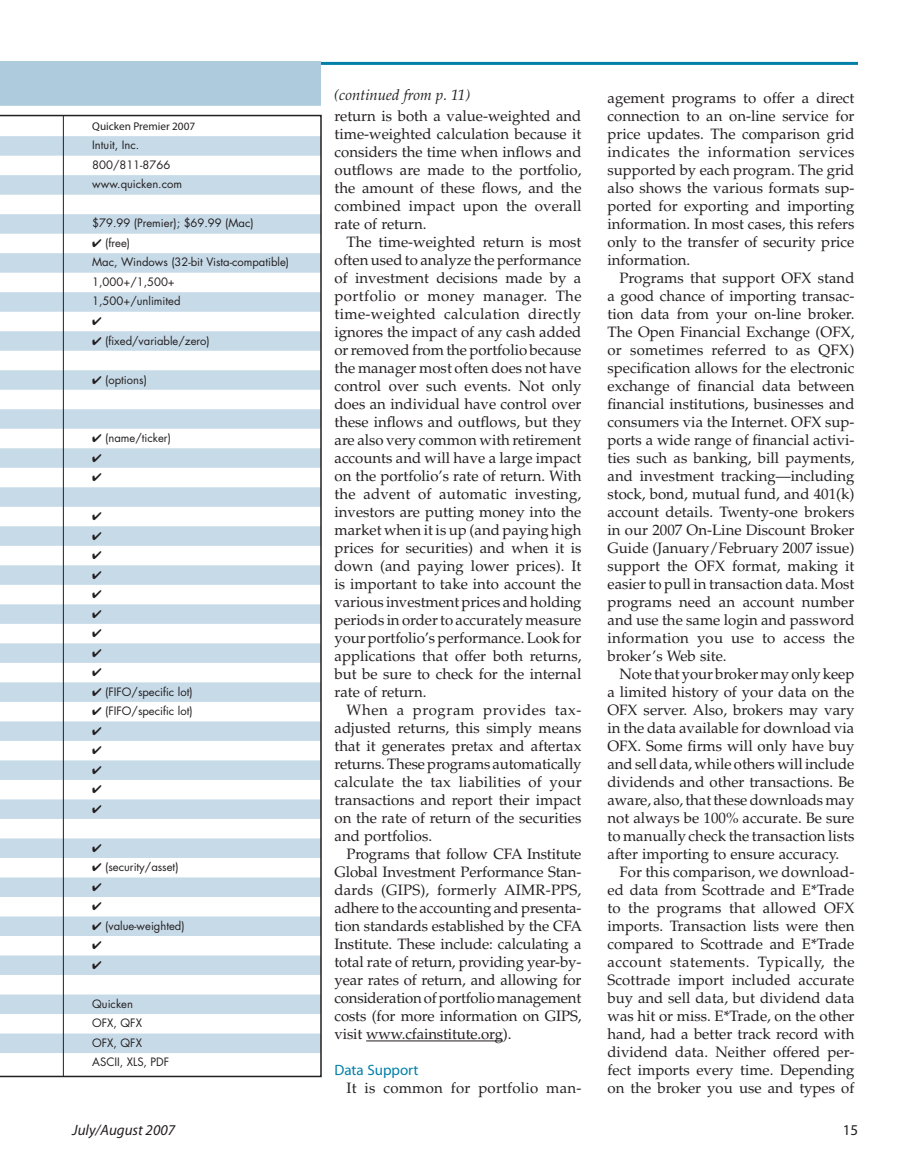
<style>
.page{position:relative;width:918px;height:1175px;background:#fff}
.page>*{position:absolute;margin:0;border:0;box-sizing:border-box;transform-origin:0 0}
.t1{font:15px/18px "Palatino";color:#231f20;text-align:justify}
.t2{font:italic 15px "Palatino";color:#231f20}
.t3{font:italic 15px "Myriad";color:#231f20}
.Heading_1{font:15px "Myriad Pro";color:#0080a7}
.t4{font:15px "Myriad";color:#231f20}
.t5{font:11.25px/19.5px "Futura";color:#231f20}
.t6{font:11.25px "Myriad Pro";color:#231f20}
.t7{font:11.25px/19.5px "Zapf Dingbats";color:#231f20;text-align:justify}
</style>
<div class="page">
<svg style="left:0;top:115px;width:322px;height:962px"></svg>
<hr style="left:63px;top:62px;width:795px;height:3px;background:#0080a7">
<div style="left:0;top:61px;width:321px;height:45px;background:#aecbdd"></div>
<hr style="left:63px;top:115px;width:1px;height:961px;background:#231f20">
<hr style="left:366px;top:1040px;width:137px;height:1px;background:#231f20">
<svg style="left:93px;top:317px;width:8px;height:8px"></svg>
<svg style="left:93px;top:453px;width:8px;height:28px"></svg>
<svg style="left:93px;top:843px;width:8px;height:9px"></svg>
<svg style="left:93px;top:882px;width:8px;height:28px"></svg>
<svg style="left:93px;top:941px;width:8px;height:28px"></svg>
<p class="t6" style="left:92px;top:120px;width:104px">Quicken Premier 2007</p>
<p class="t5" style="left:92px;top:136px;width:91px">Intuit, Inc.<br>800/811-8766 www.quicken.com</p>
<p class="t5" style="left:92px;top:214px;width:163px">$79.99 (Premier); $69.99 (Mac)</p>
<p class="t5" style="left:92px;top:233px;width:198px">✔ (free)<br>Mac, Windows (32-bit Vista-compatible)<br>1,000+/1,500+<br>1,500+/unlimited</p>
<p class="t5" style="left:92px;top:331px;width:119px">✔ (fixed/variable/zero)</p>
<p class="t5" style="left:92px;top:370px;width:56px">✔ (options)</p>
<p class="t5" style="left:92px;top:428px;width:80px">✔ (name/ticker)</p>
<p class="t7" style="left:92px;top:506px;width:11px">✔ ✔ ✔ ✔ ✔ ✔ ✔ ✔ ✔</p>
<p class="t5" style="left:92px;top:682px;width:102px">✔ (FIFO/specific lot)</p>
<p class="t5" style="left:92px;top:701px;width:102px">✔ (FIFO/specific lot)</p>
<p class="t7" style="left:92px;top:721px;width:11px">✔ ✔ ✔ ✔ ✔</p>
<p class="t5" style="left:92px;top:857px;width:88px">✔ (security/asset)</p>
<p class="t5" style="left:92px;top:916px;width:94px">✔ (value-weighted)</p>
<p class="t5" style="left:92px;top:994px;width:78px">Quicken<br>OFX, QFX<br>OFX, QFX<br>ASCII, XLS, PDF</p>
<p class="t2" style="left:334px;top:86px;width:138px">(continued from p. 11)</p>
<p class="t1" style="left:334px;top:107px;width:249px">return is both a value-weighted and time-weighted calculation because it considers the time when inflows and outflows are made to the portfolio, the amount of these flows, and the combined impact upon the overall rate of return.</p>
<p class="t1" style="left:334px;top:233px;width:249px;text-indent:12px">The time-weighted return is most often used to analyze the performance of investment decisions made by a portfolio or money manager. The time-weighted calculation directly ignores the impact of any cash added or removed from the portfolio because the manager most often does not have control over such events. Not only does an individual have control over these inflows and outflows, but they are also very common with retirement accounts and will have a large impact on the portfolio’s rate of return. With the advent of automatic investing, investors are putting money into the market when it is up (and paying high prices for securities) and when it is down (and paying lower prices). It is important to take into account the various investment prices and holding periods in order to accurately measure your portfolio’s performance. Look for applications that offer both returns, but be sure to check for the internal rate of return.</p>
<p class="t1" style="left:334px;top:701px;width:249px;text-indent:12px">When a program provides tax&shy;adjusted returns, this simply means that it generates pretax and aftertax returns. These programs automatically calculate the tax liabilities of your transactions and report their impact on the rate of return of the securities and portfolios.</p>
<p class="t1" style="left:334px;top:845px;width:249px;text-indent:12px">Programs that follow CFA Institute Global Investment Performance Stan&shy;dards (GIPS), formerly AIMR-PPS, adhere to the accounting and presenta&shy;tion standards established by the CFA Institute. These include: calculating a total rate of return, providing year-by&shy;year rates of return, and allowing for consideration of portfolio management costs (for more information on GIPS, visit www.cfainstitute.org).</p>
<p class="Heading_1" style="left:334px;top:1062px;width:86px">Data Support</p>
<p class="t1" style="left:346px;top:1079px;width:237px">It is common for portfolio man-</p>
<p class="t1" style="left:608px;top:89px;width:249px">agement programs to offer a direct connection to an on-line service for price updates. The comparison grid indicates the information services supported by each program. The grid also shows the various formats sup&shy;ported for exporting and importing information. In most cases, this refers only to the transfer of security price information.</p>
<p class="t1" style="left:608px;top:269px;width:249px;text-indent:12px">Programs that support OFX stand a good chance of importing transac&shy;tion data from your on-line broker.<br>The Open Financial Exchange (OFX, or sometimes referred to as QFX) specification allows for the electronic exchange of financial data between financial institutions, businesses and consumers via the Internet. OFX sup&shy;ports a wide range of financial activi&shy;ties such as banking, bill payments, and investment tracking—including stock, bond, mutual fund, and 401(k) account details. Twenty-one brokers in our 2007 On-Line Discount Broker Guide (January/February 2007 issue) support the OFX format, making it easier to pull in transaction data. Most programs need an account number and use the same login and password information you use to access the broker’s Web site.</p>
<p class="t1" style="left:608px;top:665px;width:249px;text-indent:12px">Note that your broker may only keep a limited history of your data on the OFX server. Also, brokers may vary in the data available for download via OFX. Some firms will only have buy and sell data, while others will include dividends and other transactions. Be aware, also, that these downloads may not always be 100% accurate. Be sure to manually check the transaction lists after importing to ensure accuracy.</p>
<p class="t1" style="left:608px;top:863px;width:249px;text-indent:12px">For this comparison, we download&shy;ed data from Scottrade and E*Trade to the programs that allowed OFX imports. Transaction lists were then compared to Scottrade and E*Trade account statements. Typically, the Scottrade import included accurate buy and sell data, but dividend data was hit or miss. E*Trade, on the other hand, had a better track record with dividend data. Neither offered per&shy;fect imports every time. Depending on the broker you use and types of</p>
<p class="t3" style="left:72px;top:1122px;width:104px">July/August 2007</p>
<p class="t4" style="left:843px;top:1122px;width:17px">15</p>
</div>
